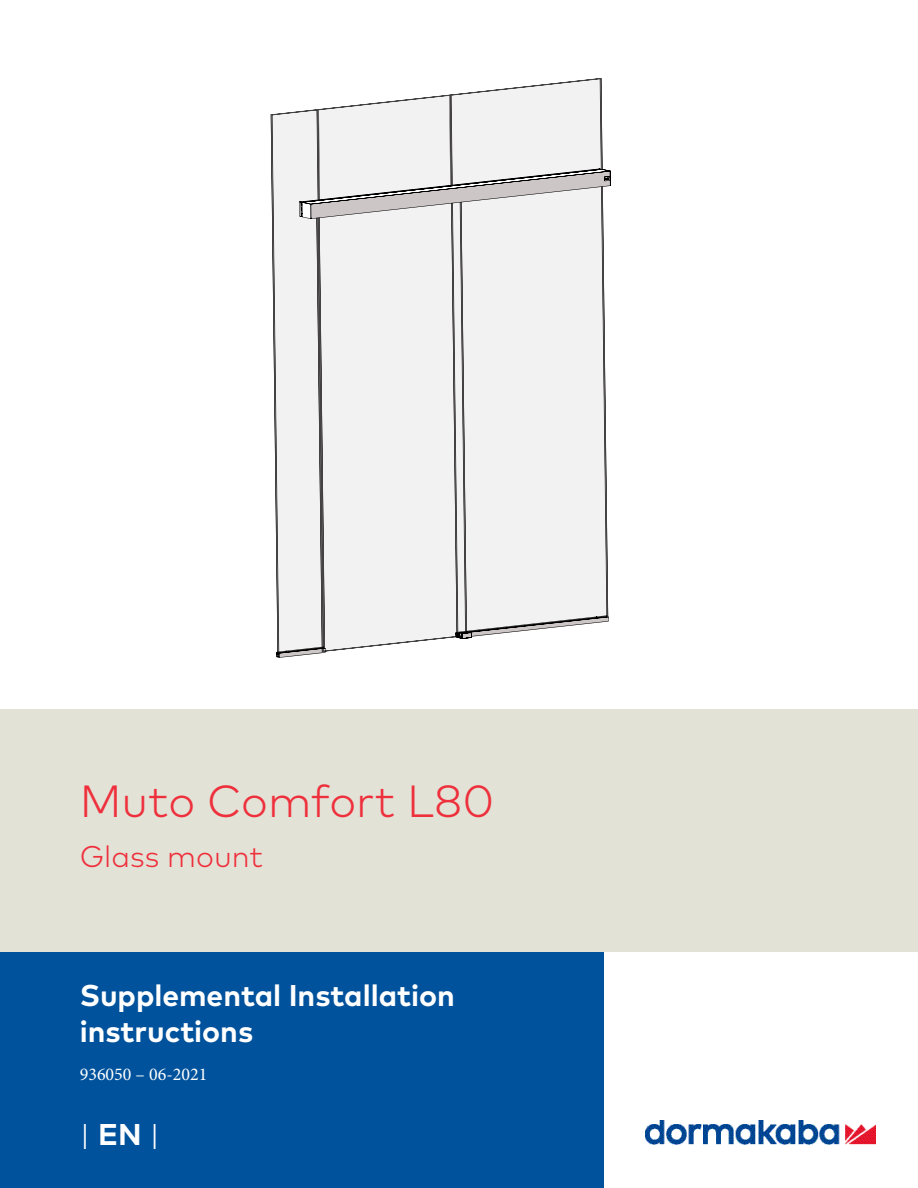
<style>
.page{position:relative;width:918px;height:1188px;background:#fff}
.page>*{position:absolute;margin:0;border:0;box-sizing:border-box;transform-origin:0 0}
.t1{font:300 45px "Mark Pro";color:#ee303c}
.t2{font:700 30px/36px "Mark Pro";color:#fff}
.t3{font:300 30px "Mark Pro";color:#ee303c}
.t4{font:300 30px "Mark Pro";color:#fff}
.t5{font:18px "Minion Pro";color:#fff}
.s1{font-weight:700}
</style>
<div class="page">
<img style="left:646px;top:1120px;width:230px;height:25px">
<div style="left:0;top:952px;width:603px;height:236px;background:#00529c"></div>
<div style="left:0;top:709px;width:918px;height:243px;background:#e3e2d7"></div>
<svg style="left:271px;top:78px;width:332px;height:455px;fill:#f3f2f2"></svg>
<svg style="left:316px;top:95px;width:151px;height:74px;fill:#f3f2f2"></svg>
<svg style="left:276px;top:169px;width:335px;height:489px;fill:#f3f2f2"></svg>
<svg style="left:302px;top:176px;width:309px;height:43px"></svg>
<h1 class="t1" style="left:80px;top:767px;width:416px">Muto Comfort L80</h1>
<p class="t3" style="left:80px;top:834px;width:185px">Glass mount</p>
<p class="t2" style="left:80px;top:974px;width:377px">Supplemental Installation instructions</p>
<p class="t5" style="left:80px;top:1062px;width:129px">936050 – 06-2021</p>
<p class="t4" style="left:80px;top:1112px;width:82px">| <span class="s1">EN</span> |</p>
</div>
